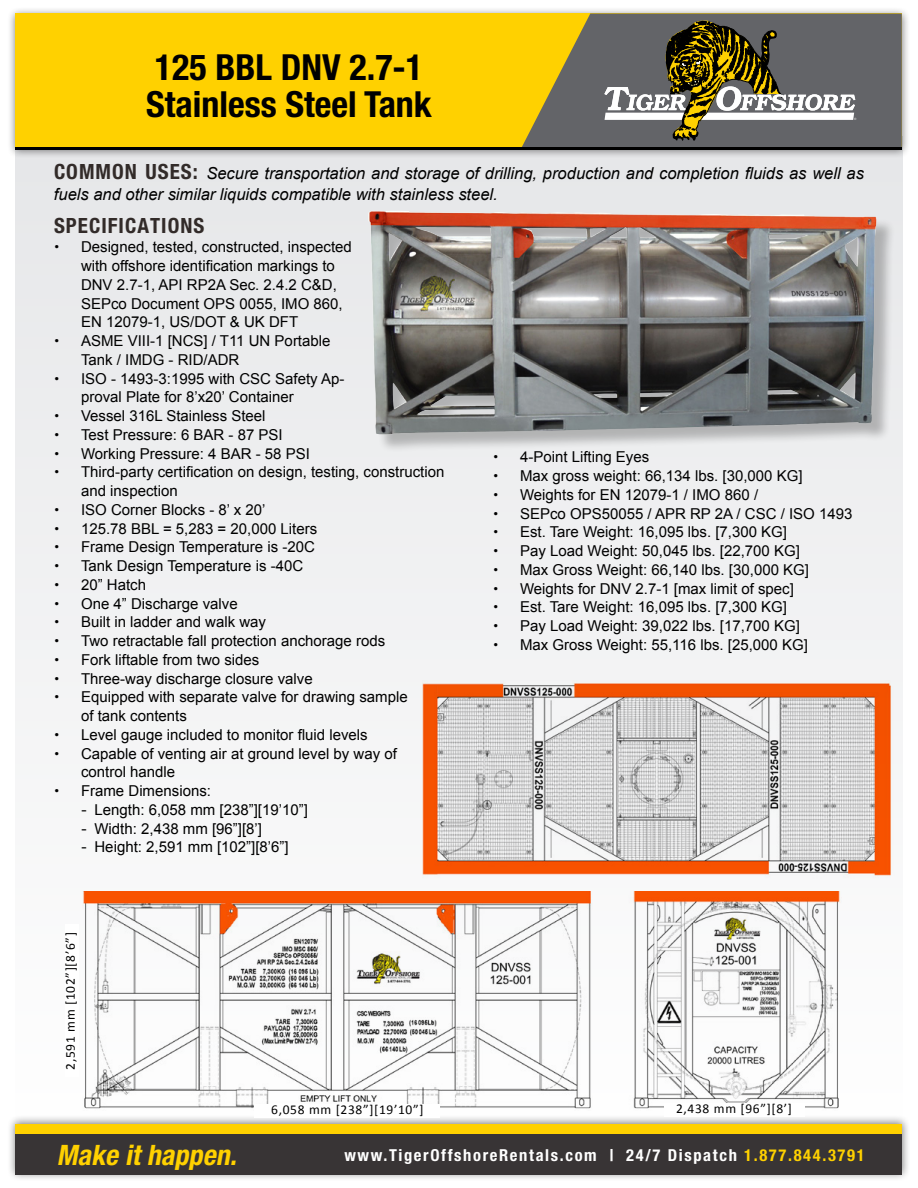
<style>
.page{position:relative;width:918px;height:1188px;background:#fff}
.page>*{position:absolute;margin:0;border:0;box-sizing:border-box;transform-origin:0 0}
.t1{font:700 condensed 36px/37.5px "Helvetica Neue";color:#000}
.t2{font:italic 700 condensed 28.2px "Helvetica Neue";color:#ffd100}
.t3{font:700 condensed 21px "Helvetica Neue";letter-spacing:.05em;color:#322b29}
.t4{font:italic 16.5px/21px "Arial";color:#000}
.t5{font:700 condensed 16.5px "Helvetica Neue";letter-spacing:.1em;color:#fff}
.t6{font:15px/18.8px "Arial";color:#000}
.t7{font:13.5px "Calibri";letter-spacing:.05em;color:#000}
.s1{font-family:"Helvetica Neue";font-weight:700;font-style:normal;font-stretch:condensed;font-size:21px;color:#322b29}
.s2{font-family:"Helvetica Neue"}
.s3{color:#ffd100}
</style>
<div class="page">
<div style="left:15px;top:136px;width:888px;height:998px;background:#f0f1f2"></div>
<div style="left:6px;top:1114px;width:904px;height:68px;background:#000;opacity:.5"></div>
<div style="left:15px;top:1124px;width:887px;height:50px;background:#ffd100"></div>
<div style="left:6px;top:7px;width:904px;height:152px;background:#000;opacity:.5"></div>
<div style="left:15px;top:14px;width:887px;height:134px;background:#ffd100"></div>
<div style="left:15px;top:1134px;width:887px;height:40px;background:#383435"></div>
<svg style="left:521px;top:14px;width:381px;height:134px;fill:#636468"></svg>
<svg style="left:604px;top:20px;width:252px;height:121px"></svg>
<hr style="left:15px;top:148px;width:887px;height:2px;background:#000">
<div style="left:370px;top:213px;width:525px;height:241px;background:#000;opacity:.25"></div>
<img style="left:369px;top:211px;width:508px;height:225px">
<img style="left:82px;top:892px;width:759px;height:219px">
<div style="left:664px;top:1103px;width:140px;height:14px;background:#fff"></div>
<div style="left:65px;top:924px;width:13px;height:153px;background:#fff"></div>
<div style="left:255px;top:1104px;width:185px;height:14px;background:#fff"></div>
<img style="left:422px;top:683px;width:469px;height:193px">
<h1 class="t1" style="left:146px;top:46px;width:287px">125 BBL DNV 2.7-1<br>Stainless Steel Tank</h1>
<p class="t4" style="left:54px;top:163px;width:811px"><span class="s1">COMMON USES:</span> Secure transportation and storage of drilling, production and completion fluids as well as fuels and other similar liquids compatible with stainless steel.</p>
<h3 class="t3" style="left:54px;top:213px;width:152px">SPECIFICATIONS</h3>
<p class="t6" style="left:81px;top:238px;width:272px;text-indent:-27px"><span class="s2">•</span> Designed, tested, constructed, inspected with offshore identification markings to DNV 2.7-1, API RP2A Sec. 2.4.2 C&amp;D, SEPco Document OPS 0055, IMO 860, EN 12079-1, US/DOT &amp; UK DFT</p>
<p class="t6" style="left:81px;top:332px;width:251px;text-indent:-27px"><span class="s2">•</span> ASME VIII-1 [NCS] / T11 UN Portable<br>Tank / IMDG - RID/ADR</p>
<p class="t6" style="left:81px;top:369px;width:265px;text-indent:-27px"><span class="s2">•</span> ISO - 1493-3:1995 with CSC Safety Ap&shy;proval Plate for 8’x20’ Container</p>
<p class="t6" style="left:54px;top:407px;width:213px"><span class="s2">•</span> Vessel 316L Stainless Steel</p>
<p class="t6" style="left:54px;top:425px;width:230px"><span class="s2">•</span> Test Pressure: 6 BAR - 87 PSI</p>
<p class="t6" style="left:54px;top:444px;width:257px"><span class="s2">•</span> Working Pressure: 4 BAR - 58 PSI</p>
<p class="t6" style="left:81px;top:463px;width:365px;text-indent:-27px"><span class="s2">•</span> Third-party certification on design, testing, construction and inspection</p>
<p class="t6" style="left:54px;top:500px;width:213px"><span class="s2">•</span> ISO Corner Blocks - 8’ x 20’</p>
<p class="t6" style="left:54px;top:519px;width:265px"><span class="s2">•</span> 125.78 BBL = 5,283 = 20,000 Liters</p>
<p class="t6" style="left:54px;top:538px;width:262px"><span class="s2">•</span> Frame Design Temperature is -20C</p>
<p class="t6" style="left:54px;top:557px;width:251px"><span class="s2">•</span> Tank Design Temperature is -40C</p>
<p class="t6" style="left:54px;top:575px;width:94px"><span class="s2">•</span> 20” Hatch</p>
<p class="t6" style="left:54px;top:594px;width:185px"><span class="s2">•</span> One 4” Discharge valve</p>
<p class="t6" style="left:54px;top:613px;width:214px"><span class="s2">•</span> Built in ladder and walk way</p>
<p class="t6" style="left:54px;top:632px;width:333px"><span class="s2">•</span> Two retractable fall protection anchorage rods</p>
<p class="t6" style="left:54px;top:650px;width:207px"><span class="s2">•</span> Fork liftable from two sides</p>
<p class="t6" style="left:54px;top:669px;width:260px"><span class="s2">•</span> Three-way discharge closure valve</p>
<p class="t6" style="left:81px;top:688px;width:328px;text-indent:-27px"><span class="s2">•</span> Equipped with separate valve for drawing sample of tank contents</p>
<p class="t6" style="left:54px;top:725px;width:315px"><span class="s2">•</span> Level gauge included to monitor fluid levels</p>
<p class="t6" style="left:81px;top:744px;width:317px;text-indent:-27px"><span class="s2">•</span> Capable of venting air at ground level by way of control handle</p>
<p class="t6" style="left:54px;top:782px;width:159px"><span class="s2">•</span> Frame Dimensions:</p>
<p class="t6" style="left:81px;top:800px;width:228px"><span class="s2">-</span> Length: 6,058 mm [238”][19’10”]</p>
<p class="t6" style="left:81px;top:819px;width:183px"><span class="s2">-</span> Width: 2,438 mm [96”][8’]</p>
<p class="t6" style="left:81px;top:838px;width:209px"><span class="s2">-</span> Height: 2,591 mm [102”][8’6”]</p>
<p class="t6" style="left:493px;top:448px;width:158px"><span class="s2">•</span> 4-Point Lifting Eyes</p>
<p class="t6" style="left:493px;top:467px;width:311px"><span class="s2">•</span> Max gross weight: 66,134 lbs. [30,000 KG]</p>
<p class="t6" style="left:493px;top:485px;width:267px"><span class="s2">•</span> Weights for EN 12079-1 / IMO 860 /</p>
<p class="t6" style="left:493px;top:504px;width:361px"><span class="s2">•</span> SEPco OPS50055 / APR RP 2A / CSC / ISO 1493</p>
<p class="t6" style="left:493px;top:523px;width:296px"><span class="s2">•</span> Est. Tare Weight: 16,095 lbs. [7,300 KG]</p>
<p class="t6" style="left:493px;top:542px;width:308px"><span class="s2">•</span> Pay Load Weight: 50,045 lbs. [22,700 KG]</p>
<p class="t6" style="left:493px;top:560px;width:318px"><span class="s2">•</span> Max Gross Weight: 66,140 lbs. [30,000 KG]</p>
<p class="t6" style="left:493px;top:579px;width:302px"><span class="s2">•</span> Weights for DNV 2.7-1 [max limit of spec]</p>
<p class="t6" style="left:493px;top:598px;width:296px"><span class="s2">•</span> Est. Tare Weight: 16,095 lbs. [7,300 KG]</p>
<p class="t6" style="left:493px;top:617px;width:308px"><span class="s2">•</span> Pay Load Weight: 39,022 lbs. [17,700 KG]</p>
<p class="t6" style="left:493px;top:635px;width:316px"><span class="s2">•</span> Max Gross Weight: 55,116 lbs. [25,000 KG]</p>
<p class="t7" style="left:62px;top:1070px;width:139px;rotate:-90deg">2,591 mm [102”][8’6”]</p>
<p class="t7" style="left:271px;top:1101px;width:154px">6,058 mm [238”][19’10”]</p>
<p class="t7" style="left:676px;top:1100px;width:118px">2,438 mm [96”][8’]</p>
<h2 class="t2" style="left:57px;top:1138px;width:187px">Make ithappen.</h2>
<p class="t5" style="left:344px;top:1142px;width:522px">www.TigerOffshoreRentals.com | 24/7 Dispatch <span class="s3">1.877.844.3791</span></p>
</div>
